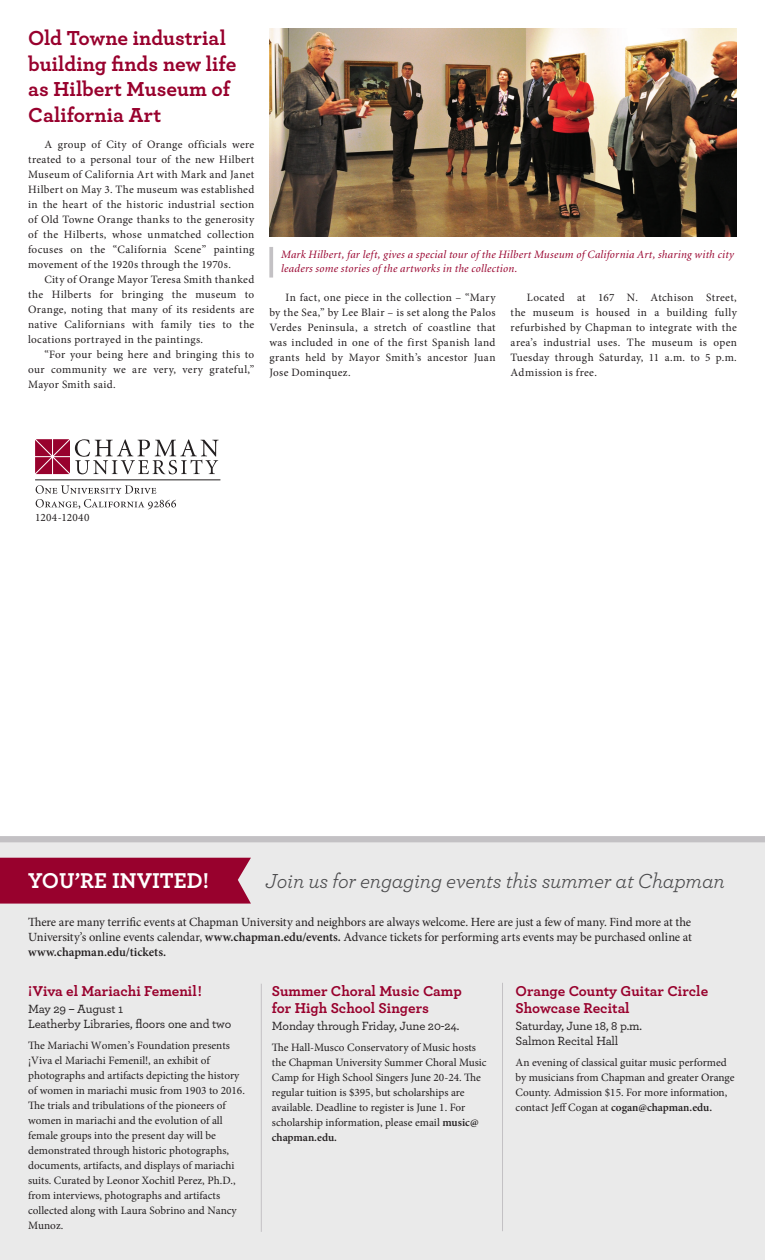
<style>
.page{position:relative;width:765px;height:1260px;background:#fff}
.page>*{position:absolute;margin:0;border:0;box-sizing:border-box;transform-origin:0 0}
.t1{font:700 22.5px "Archer";color:#fff}
.t2{font:700 21.25px/25.5px "Archer";color:#98012d}
.t3{font:italic 21.25px "Archer";letter-spacing:-.01em;color:#4a4a4c}
.t4{font:700 15px/17.5px "Archer";color:#98012d}
.t5{font:12.5px/15px "Minion Pro";letter-spacing:-.005em;color:#231f20;text-align:justify}
.t6{font:500 12.5px/15px "Archer";letter-spacing:-.01em;color:#231f20}
.t7{font:11.25px/15px "Minion Pro";color:#231f20;text-align:justify}
.t8{font:italic 11.25px/13.8px "Minion";letter-spacing:.02em;color:#98012d}
.t9{font:11.25px "Minion Pro";letter-spacing:.025em;color:#231f20}
.s1{font-weight:600}
</style>
<div class="page">
<div style="left:0;top:842px;width:765px;height:418px;background:#eaeaea"></div>
<svg style="left:35px;top:439px;width:184px;height:35px"></svg>
<svg style="left:36px;top:485px;width:140px;height:24px"></svg>
<hr style="left:35px;top:480px;width:185px;height:1px;background:#231f20">
<div style="left:0;top:858px;width:251px;height:46px;background:#98012d"></div>
<div style="left:0;top:836px;width:765px;height:6px;background:#c3c1c4"></div>
<hr style="left:502px;top:983px;width:1px;height:248px;background:#c3c1c4">
<hr style="left:261px;top:984px;width:1px;height:248px;background:#c3c1c4">
<img style="left:269px;top:28px;width:468px;height:208px">
<svg style="left:269px;top:247px;width:4px;height:31px"></svg>
<p class="t2" style="left:28px;top:24px;width:210px">Old Towne industrial building finds new life as Hilbert Museum of<br>California Art</p>
<p class="t7" style="left:28px;top:137px;width:228px;text-indent:16px">A group of City of Orange officials were treated to a personal tour of the new Hilbert Museum of California Art with Mark and Janet Hilbert on May 3. The museum was established in the heart of the historic industrial section of Old Towne Orange thanks to the generosity of the Hilberts, whose unmatched collection focuses on the “California Scene” painting movement of the 1920s through the 1970s.</p>
<p class="t7" style="left:28px;top:272px;width:228px;text-indent:16px">City of Orange Mayor Teresa Smith thanked the Hilberts for bringing the museum to Orange, noting that many of its residents are native Californians with family ties to the locations portrayed in the paintings.</p>
<p class="t7" style="left:28px;top:347px;width:228px;text-indent:16px">“For your being here and bringing this to our community we are very, very grateful,” Mayor Smith said.</p>
<p class="t8" style="left:281px;top:248px;width:454px">Mark Hilbert, far left, gives a special tour of the Hilbert Museum of California Art, sharing with city leaders some stories of the artworks in the collection.</p>
<p class="t7" style="left:269px;top:290px;width:228px;text-indent:16px">In fact, one piece in the collection – “Mary by the Sea,” by Lee Blair – is set along the Palos Verdes Peninsula, a stretch of coastline that was included in one of the first Spanish land grants held by Mayor Smith’s ancestor Juan Jose Dominquez.</p>
<p class="t7" style="left:511px;top:290px;width:228px;text-indent:16px">Located at 167 N. Atchison Street, the museum is housed in a building fully refurbished by Chapman to integrate with the area’s industrial uses. The museum is open Tuesday through Saturday, 11 a.m. to 5 p.m.<br>Admission is free.</p>
<p class="t9" style="left:35px;top:510px;width:56px">1204-12040</p>
<p class="t1" style="left:28px;top:863px;width:182px">YOU’RE INVITED!</p>
<p class="t3" style="left:265px;top:866px;width:461px">Join us for engaging events this summer at Chapman</p>
<p class="t5" style="left:28px;top:914px;width:665px">There are many terrific events at Chapman University and neighbors are always welcome. Here are just a few of many. Find more at the University’s online events calendar, <span class="s1">www.chapman.edu/events.</span> Advance tickets for performing arts events may be purchased online at <span class="s1">www.chapman.edu/tickets.</span></p>
<p class="t4" style="left:28px;top:981px;width:175px">¡Viva el Mariachi Femenil!</p>
<p class="t6" style="left:28px;top:1001px;width:205px">May 29 – August 1<br>Leatherby Libraries, floors one and two</p>
<p class="t7" style="left:28px;top:1038px;width:218px;text-align:left">The Mariachi Women’s Foundation presents ¡Viva el Mariachi Femenil!, an exhibit of photographs and artifacts depicting the history of women in mariachi music from 1903 to 2016.<br>The trials and tribulations of the pioneers of women in mariachi and the evolution of all female groups into the present day will be demonstrated through historic photographs, documents, artifacts, and displays of mariachi suits. Curated by Leonor Xochitl Perez, Ph.D., from interviews, photographs and artifacts collected along with Laura Sobrino and Nancy Munoz.</p>
<p class="t4" style="left:272px;top:981px;width:191px">Summer Choral Music Camp for High School Singers</p>
<p class="t6" style="left:272px;top:1018px;width:189px">Monday through Friday, June 20-24.</p>
<p class="t7" style="left:272px;top:1040px;width:216px;text-align:left">The Hall-Musco Conservatory of Music hosts the Chapman University Summer Choral Music Camp for High School Singers June 20-24. The regular tuition is $395, but scholarships are available. Deadline to register is June 1. For scholarship information, please email <span class="s1">music@ chapman.edu.</span></p>
<p class="t4" style="left:516px;top:981px;width:194px">Orange County Guitar Circle<br>Showcase Recital</p>
<p class="t6" style="left:516px;top:1018px;width:128px">Saturday, June 18, 8 p.m.<br>Salmon Recital Hall</p>
<p class="t7" style="left:516px;top:1055px;width:220px;text-align:left">An evening of classical guitar music performed by musicians from Chapman and greater Orange County. Admission $15. For more information, contact Jeff Cogan at <span class="s1">cogan@chapman.edu.</span></p>
</div>
